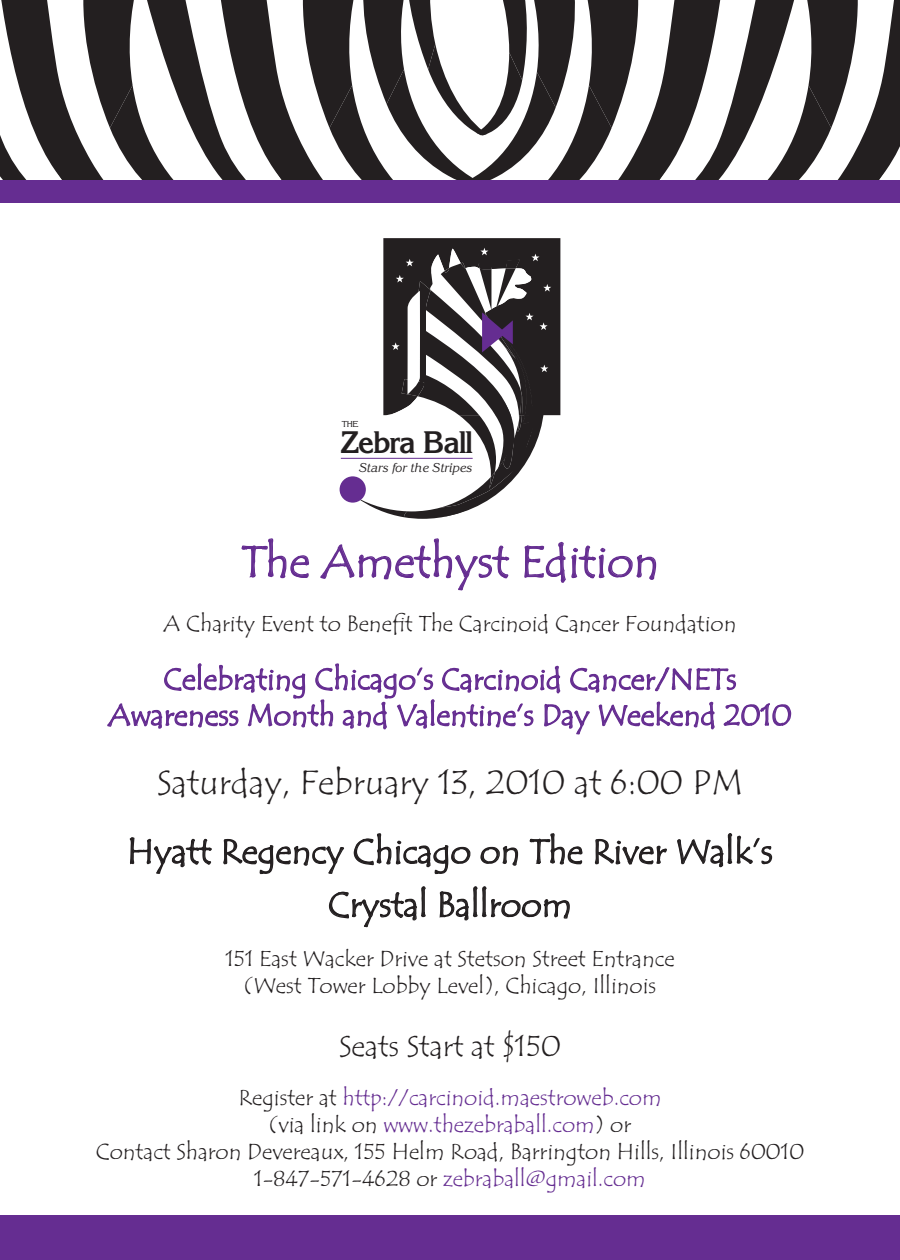
<style>
.page{position:relative;width:900px;height:1260px;background:#fff}
.page>*{position:absolute;margin:0;border:0;box-sizing:border-box;transform-origin:0 0}
.t1{font:45px "Tempus Sans ITC";color:#652d91}
.t2{font:35px "Tempus Sans ITC";color:#231f20}
.t3{font:700 30.5px "Korinna";letter-spacing:-.05em;color:#231f20}
.t4{font:30px/36px "Tempus Sans ITC";color:#652d91;text-align:center}
.t5{font:30px "Tempus Sans ITC";color:#231f20}
.t6{font:22.5px/27px "Tempus Sans ITC";color:#231f20;text-align:center}
.t7{font:22.5px/27px "Tempus Sans ITC";color:#652d91;text-align:center}
.t8{font:italic 12.5px "Korinna";letter-spacing:.005em;color:#231f20}
.t9{font:8.5px "Korinna";color:#231f20}
.s1{color:#231f20}
</style>
<div class="page">
<svg style="left:0;top:0;width:900px;height:180px"></svg>
<div style="left:0;top:1215px;width:900px;height:45px;background:#652d91"></div>
<div style="left:0;top:180px;width:900px;height:22px;background:#652d91"></div>
<svg style="left:241px;top:538px;width:68px;height:41px"></svg>
<svg style="left:320px;top:238px;width:337px;height:353px"></svg>
<svg style="left:107px;top:663px;width:685px;height:265px"></svg>
<p class="t9" style="left:342px;top:419px;width:18px">THE</p>
<p class="t3" style="left:340px;top:423px;width:134px">Zebra Ball</p>
<p class="t8" style="left:358px;top:461px;width:115px">Stars for the Stripes</p>
<p class="t1" style="left:241px;top:533px;width:420px">The Amethyst Edition</p>
<p class="t6" style="left:164px;top:610px;width:574px">A Charity Event to Benefit The Carcinoid Cancer Foundation</p>
<p class="t4" style="left:108px;top:662px;width:685px">Celebrating Chicago’s Carcinoid Cancer/NETs<br>Awareness Month and Valentine’s Day Weekend 2010</p>
<p class="t2" style="left:157px;top:760px;width:587px">Saturday, February 13, 2010 at 6:00 PM</p>
<p class="t2" style="left:127px;top:829px;width:647px">Hyatt Regency Chicago on The River Walk’s</p>
<p class="t2" style="left:328px;top:883px;width:245px">Crystal Ballroom</p>
<p class="t6" style="left:225px;top:945px;width:451px">151 East Wacker Drive at Stetson Street Entrance (West Tower Lobby Level), Chicago, Illinois</p>
<p class="t5" style="left:339px;top:1027px;width:223px">Seats Start at $150</p>
<p class="t7" style="left:238px;top:1085px;width:425px"><span class="s1">Register at</span> http://carcinoid.maestroweb.com <span class="s1">(via link on</span> www.thezebraball.com<span class="s1">) or</span></p>
<p class="t6" style="left:96px;top:1139px;width:710px">Contact Sharon Devereaux, 155 Helm Road, Barrington Hills, Illinois 60010</p>
<p class="t7" style="left:254px;top:1166px;width:393px"><span class="s1">1-847-571-4628 or</span> zebraball@gmail.com</p>
</div>
